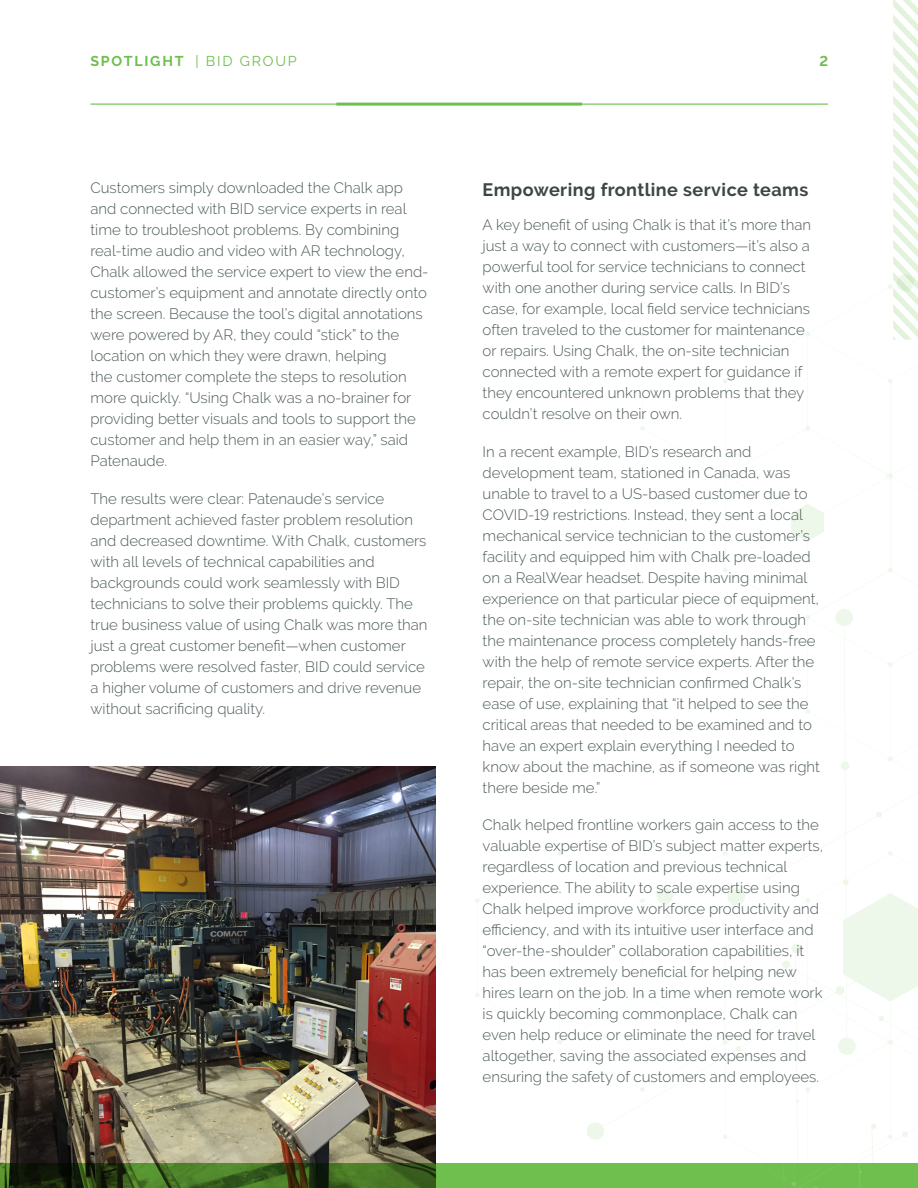
<style>
.page{position:relative;width:918px;height:1188px;background:#fff}
.page>*{position:absolute;margin:0;border:0;box-sizing:border-box;transform-origin:0 0}
.t1{font:700 18px "PTC Raleway";letter-spacing:.025em;color:#3d4647}
.Body{font:300 15px/21px "PTC Raleway";color:#4c595a}
.t2{font:700 14.25px "PTC Raleway";letter-spacing:.125em;color:#6ebf4d}
.s1{font-weight:400}
</style>
<div class="page">
<div style="left:0;top:1164px;width:918px;height:24px;background:#6ebf4d"></div>
<svg style="left:475px;top:102px;width:443px;height:1062px"></svg>
<svg style="left:784px;top:1164px;width:78px;height:24px"></svg>
<hr style="left:90px;top:104px;width:738px;height:1px;background:#6ebf4d">
<svg style="left:893px;top:0;width:25px;height:340px"></svg>
<img style="left:0;top:767px;width:436px;height:421px">
<hr style="left:336px;top:103px;width:246px;height:3px;background:#6ebf4d">
<p class="t2" style="left:90px;top:53px;width:208px">SPOTLIGHT <span class="s1">| BID GROUP</span></p>
<p class="t2" style="left:819px;top:53px;width:10px">2</p>
<p class="Body" style="left:90px;top:177px;width:340px">Customers simply downloaded the Chalk app and connected with BID service experts in real time to troubleshoot problems. By combining real-time audio and video with AR technology, Chalk allowed the service expert to view the end&shy;customer’s equipment and annotate directly onto the screen. Because the tool’s digital annotations were powered by AR, they could “stick” to the location on which they were drawn, helping<br>the customer complete the steps to resolution more quickly. “Using Chalk was a no-brainer for providing better visuals and tools to support the customer and help them in an easier way,” said Patenaude.</p>
<p class="Body" style="left:90px;top:488px;width:339px">The results were clear: Patenaude’s service department achieved faster problem resolution and decreased downtime. With Chalk, customers with all levels of technical capabilities and backgrounds could work seamlessly with BID technicians to solve their problems quickly. The true business value of using Chalk was more than just a great customer benefit—when customer problems were resolved faster, BID could service a higher volume of customers and drive revenue without sacrificing quality.</p>
<h2 class="t1" style="left:483px;top:179px;width:327px">Empowering frontline service teams</h2>
<p class="Body" style="left:483px;top:215px;width:330px">A key benefit of using Chalk is that it’s more than just a way to connect with customers—it’s also a powerful tool for service technicians to connect with one another during service calls. In BID’s case, for example, local field service technicians often traveled to the customer for maintenance or repairs. Using Chalk, the on-site technician connected with a remote expert for guidance if they encountered unknown problems that they couldn’t resolve on their own.</p>
<p class="Body" style="left:483px;top:441px;width:339px">In a recent example, BID’s research and development team, stationed in Canada, was unable to travel to a US-based customer due to COVID-19 restrictions. Instead, they sent a local mechanical service technician to the customer’s facility and equipped him with Chalk pre-loaded on a RealWear headset. Despite having minimal experience on that particular piece of equipment, the on-site technician was able to work through the maintenance process completely hands-free with the help of remote service experts. After the repair, the on-site technician confirmed Chalk’s ease of use, explaining that “it helped to see the critical areas that needed to be examined and to have an expert explain everything I needed to know about the machine, as if someone was right there beside me.”</p>
<p class="Body" style="left:483px;top:815px;width:342px">Chalk helped frontline workers gain access to the valuable expertise of BID’s subject matter experts, regardless of location and previous technical experience. The ability to scale expertise using Chalk helped improve workforce productivity and efficiency, and with its intuitive user interface and “over-the-shoulder” collaboration capabilities, it has been extremely beneficial for helping new hires learn on the job. In a time when remote work is quickly becoming commonplace, Chalk can even help reduce or eliminate the need for travel altogether, saving the associated expenses and ensuring the safety of customers and employees.</p>
</div>
